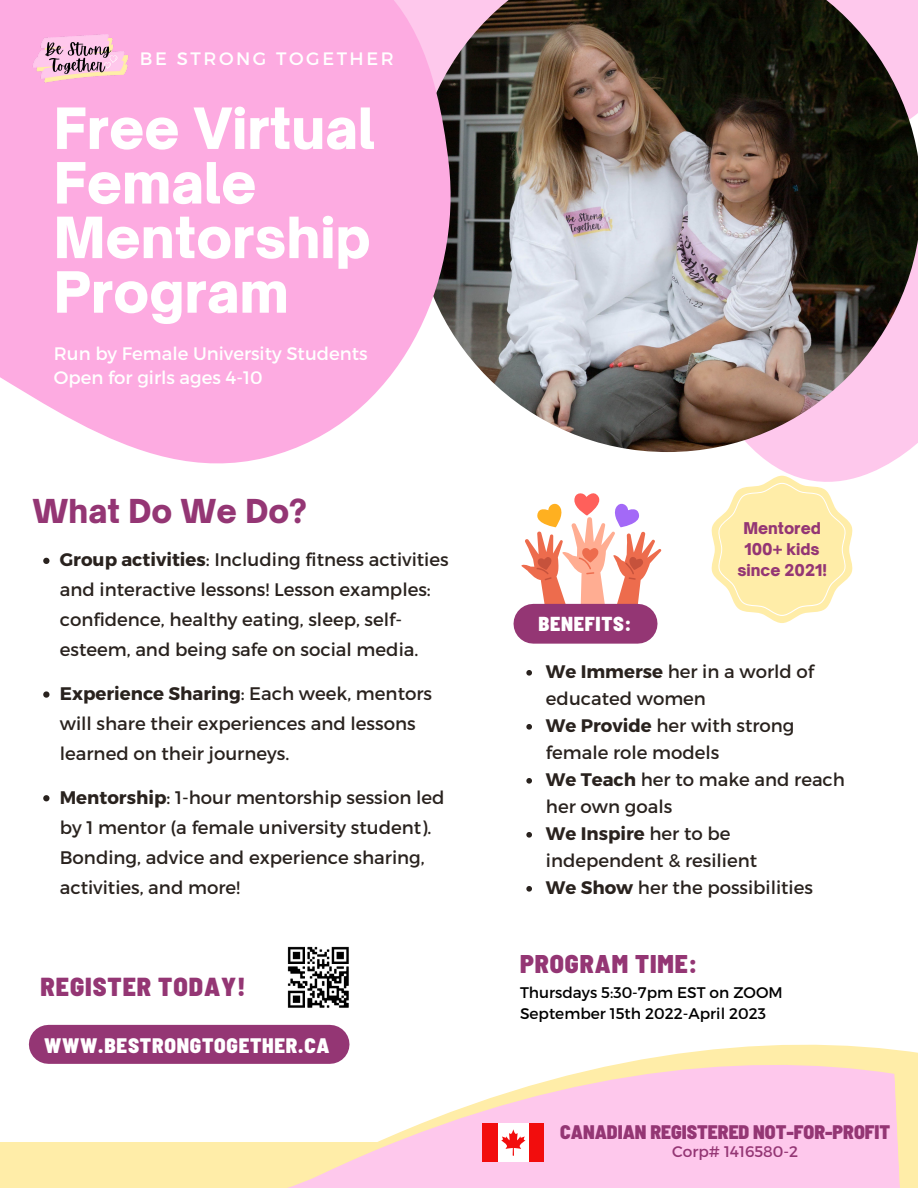
<style>
.page{position:relative;width:918px;height:1188px;background:#fff}
.page>*{position:absolute;margin:0;border:0;box-sizing:border-box;transform-origin:0 0}
.t1{font:900 54.45px/54.6px "Open Sauce One";color:#fff}
.t2{font:900 31.65px "Open Sauce One";color:#943674}
.t3{font:900 semi-condensed 25.95px "Barlow";letter-spacing:.035em;color:#943674}
.t4{font:900 semi-condensed 25.65px "Barlow";letter-spacing:.035em;color:#943674}
.t5{font:900 semi-condensed 21px "Barlow";letter-spacing:.035em;color:#fff}
.t6{font:900 semi-condensed 20.1px "Barlow";letter-spacing:.035em;color:#fff}
.t7{font:900 semi-condensed 19.65px "Barlow";color:#943674}
.t8{font:18.15px/27px "Montserrat";color:#29221e}
.t9{font:18.15px/24px "Montserrat";color:#fff}
.t10{font:18px "Montserrat";letter-spacing:.14em;color:#fff}
.t11{font:900 15.6px/20.7px "Open Sauce One";color:#943674;text-align:center}
.t12{font:15.3px/21.3px "Montserrat";color:#000}
.t13{font:15.3px "Montserrat";color:#943674}
.s1{font-weight:700}
</style>
<div class="page">
<svg style="left:756px;top:452px;width:150px;height:26px;fill:#fec8ec"></svg>
<img style="left:622px;top:0;width:296px;height:452px">
<svg style="left:518px;top:503px;width:144px;height:122px"></svg>
<svg style="left:0;top:0;width:622px;height:594px;fill:#fdabe1"></svg>
<div style="left:533px;top:604px;width:105px;height:40px;background:#943674"></div>
<svg style="left:240px;top:1024px;width:678px;height:164px"></svg>
<div style="left:0;top:1143px;width:819px;height:45px;background:#ffeda8"></div>
<svg style="left:211px;top:1042px;width:695px;height:146px;fill:#fec8ec"></svg>
<img style="left:33px;top:11px;width:95px;height:95px">
<div style="left:482px;top:1123px;width:62px;height:39px;background:#f20d0d"></div>
<div style="left:498px;top:1123px;width:30px;height:39px;background:#fff"></div>
<svg style="left:501px;top:1129px;width:25px;height:27px"></svg>
<div style="left:49px;top:1025px;width:281px;height:39px;background:#943674"></div>
<svg style="left:711px;top:476px;width:143px;height:147px"></svg>
<img style="left:287px;top:946px;width:62px;height:62px">
<svg style="left:526px;top:670px;width:6px;height:6px"></svg>
<svg style="left:526px;top:724px;width:6px;height:6px"></svg>
<svg style="left:526px;top:778px;width:6px;height:6px"></svg>
<svg style="left:526px;top:832px;width:6px;height:6px"></svg>
<svg style="left:526px;top:886px;width:6px;height:6px"></svg>
<svg style="left:43px;top:558px;width:6px;height:6px"></svg>
<svg style="left:43px;top:691px;width:6px;height:7px"></svg>
<svg style="left:43px;top:795px;width:6px;height:6px"></svg>
<p class="t10" style="left:140px;top:47px;width:255px">BE STRONG TOGETHER</p>
<h1 class="t1" style="left:54px;top:101px;width:323px">Free Virtual<br>Female<br>Mentorship<br>Program</h1>
<p class="t9" style="left:54px;top:341px;width:315px">Run by Female University Students<br>Open for girls ages 4-10</p>
<h2 class="t2" style="left:33px;top:492px;width:276px">What Do We Do?</h2>
<p class="t8" style="left:60px;top:544px;width:390px;line-height:30px"><span class="s1">Group activities</span>: Including fitness activities and interactive lessons! Lesson examples: confidence, healthy eating, sleep, self&shy;esteem, and being safe on social media.</p>
<p class="t8" style="left:60px;top:678px;width:374px;line-height:30px"><span class="s1">Experience Sharing</span>: Each week, mentors will share their experiences and lessons learned on their journeys.</p>
<p class="t8" style="left:60px;top:782px;width:386px;line-height:30px"><span class="s1">Mentorship</span>: 1-hour mentorship session led by 1 mentor (a female university student).<br>Bonding, advice and experience sharing, activities, and more!</p>
<h3 class="t3" style="left:41px;top:970px;width:207px">REGISTER TODAY!</h3>
<p class="t5" style="left:44px;top:1032px;width:287px">WWW.BESTRONGTOGETHER.CA</p>
<p class="t6" style="left:538px;top:610px;width:95px">BENEFITS:</p>
<p class="t11" style="left:737px;top:518px;width:91px">Mentored<br>100+ kids since 2021!</p>
<p class="t8" style="left:546px;top:657px;width:301px"><span class="s1">We Immerse</span> her in a world of educated women<br><span class="s1">We Provide</span> her with strong female role models<br><span class="s1">We Teach</span> her to make and reach her own goals<br><span class="s1">We Inspire</span> her to be independent &amp; resilient<br><span class="s1">We Show</span> her the possibilities</p>
<h3 class="t4" style="left:520px;top:947px;width:179px">PROGRAM TIME:</h3>
<p class="t12" style="left:520px;top:981px;width:264px">Thursdays 5:30-7pm EST on ZOOM<br>September 15th 2022-April 2023</p>
<p class="t7" style="left:560px;top:1119px;width:331px">CANADIAN REGISTERED NOT-FOR-PROFIT</p>
<p class="t13" style="left:672px;top:1142px;width:127px">Corp# 1416580-2</p>
</div>
